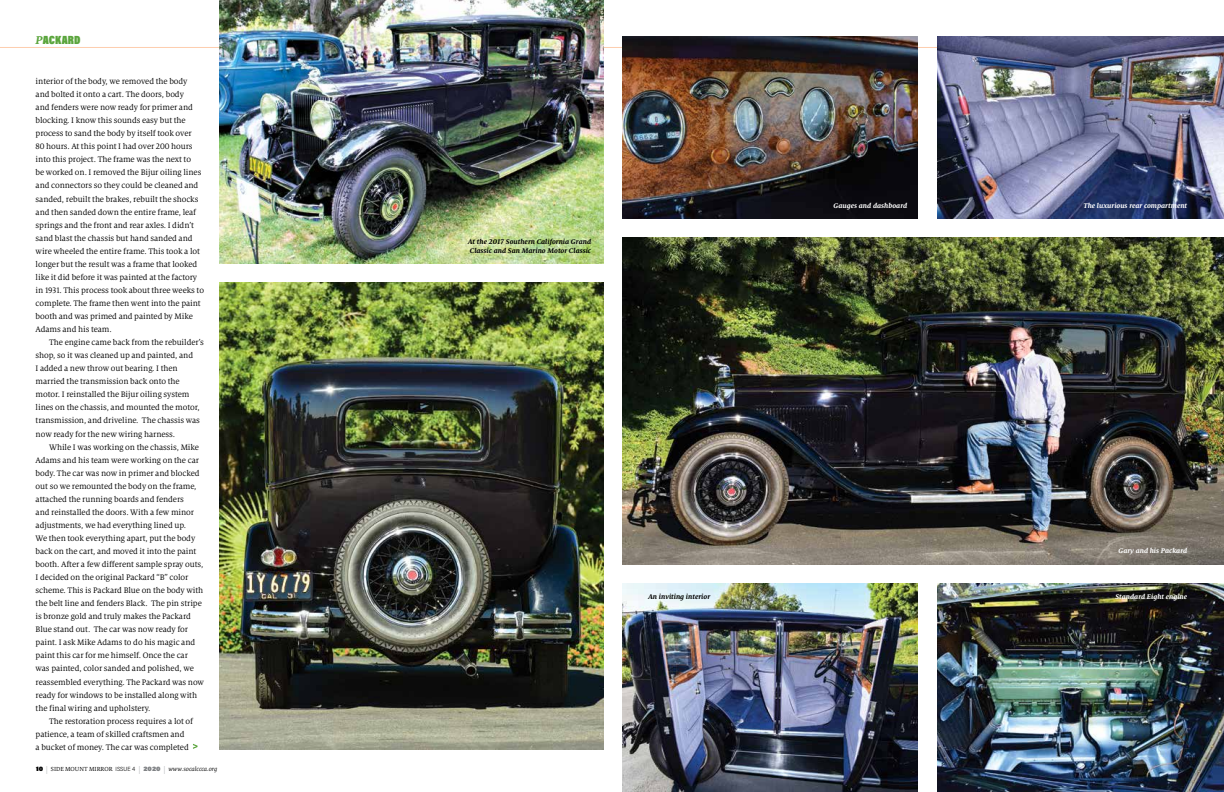
<style>
.page{position:relative;width:1224px;height:792px;background:#fff}
.page>*{position:absolute;margin:0;border:0;box-sizing:border-box;transform-origin:0 0}
.t1{font:900 12px "Acumin Pro Cond";letter-spacing:.005em;color:#5aa53c}
.t2{font:8.8px/13.1px "Milo Serif OT";letter-spacing:-.01em;color:#000}
.t3{font:italic 700 7.5px/9px "Milo Serif OT";color:#000}
.t4{font:italic 700 7.5px "Milo Serif OT";color:#fff}
.t5{font:italic 6.5px "Milo Serif OT";color:#000}
.s1{font-family:"Milo Serif OT";font-weight:700;font-style:italic;font-size:12.5px}
.s2{font-family:"Acumin Pro";font-weight:900;font-style:normal}
.s3{font-style:normal;font-size:8px;color:#a7a9ac}
.s4{font-style:normal}
.s5{font-family:"Acumin Pro Semi Cond";font-weight:300;font-style:normal;font-size:6px}
.s6{font-family:"Acumin Pro";font-weight:900;font-style:normal;color:#808285}
</style>
<div class="page">
<hr style="left:0;top:47px;width:1224px;height:1px;background:#fdceae">
<svg style="left:193px;top:744px;width:5px;height:5px"></svg>
<img style="left:220px;top:0;width:383px;height:263px">
<img style="left:220px;top:283px;width:383px;height:466px">
<img style="left:623px;top:584px;width:295px;height:208px">
<img style="left:937px;top:584px;width:287px;height:208px">
<img style="left:623px;top:36px;width:295px;height:183px">
<img style="left:937px;top:36px;width:287px;height:183px">
<img style="left:623px;top:238px;width:601px;height:326px">
<h1 class="t1" style="left:36px;top:32px;width:46px"><span class="s1">P</span>ACKARD</h1>
<p class="t2" style="left:36px;top:75px;width:170px">interior of the body, we removed the body<br>and bolted it onto a cart. The doors, body<br>and fenders were now ready for primer and blocking. I know this sounds easy but the process to sand the body by itself took over<br>80 hours. At this point I had over 200 hours into this project. The frame was the next to<br>be worked on. I removed the Bijur oiling lines and connectors so they could be cleaned and sanded, rebuilt the brakes, rebuilt the shocks and then sanded down the entire frame, leaf springs and the front and rear axles. I didn’t sand blast the chassis but hand sanded and wire wheeled the entire frame. This took a lot longer but the result was a frame that looked like it did before it was painted at the factory in 1931. This process took about three weeks to complete. The frame then went into the paint booth and was primed and painted by Mike Adams and his team.</p>
<p class="t2" style="left:36px;top:336px;width:170px;text-indent:14px">The engine came back from the rebuilder’s shop, so it was cleaned up and painted, and<br>I added a new throw out bearing. I then married the transmission back onto the motor. I reinstalled the Bijur oiling system lines on the chassis, and mounted the motor, transmission, and driveline. The chassis was now ready for the new wiring harness.</p>
<p class="t2" style="left:36px;top:440px;width:170px;text-indent:14px">While I was working on the chassis, Mike Adams and his team were working on the car body. The car was now in primer and blocked out so we remounted the body on the frame, attached the running boards and fenders<br>and reinstalled the doors. With a few minor adjustments, we had everything lined up.<br>We then took everything apart, put the body back on the cart, and moved it into the paint booth. After a few different sample spray outs, I decided on the original Packard “B” color scheme. This is Packard Blue on the body with the belt line and fenders Black. The pin stripe is bronze gold and truly makes the Packard Blue stand out. The car was now ready for paint. I ask Mike Adams to do his magic and paint this car for me himself. Once the car was painted, color sanded and polished, we reassembled everything. The Packard was now ready for windows to be installed along with the final wiring and upholstery.</p>
<p class="t2" style="left:36px;top:715px;width:159px;text-indent:14px">The restoration process requires a lot of patience, a team of skilled craftsmen and<br>a bucket of money. The car was completed</p>
<p class="t5" style="left:36px;top:765px;width:183px"><span class="s2">10</span> <span class="s3">|</span> <span class="s4">SIDE MOUNT MIRROR</span> <span class="s5">ISSUE 4</span> <span class="s3">|</span> <span class="s6">2020</span> <span class="s3">|</span> www.socalccca.org</p>
<p class="t3" style="left:468px;top:237px;width:125px">At the 2017 Southern California Grand<br>Classic and San Marino Motor Classic</p>
<p class="t4" style="left:834px;top:202px;width:75px">Gauges and dashboard</p>
<p class="t3" style="left:648px;top:592px;width:64px">An inviting interior</p>
<p class="t4" style="left:1083px;top:202px;width:105px">The luxurious rear compartment</p>
<p class="t4" style="left:1118px;top:547px;width:70px">Gary and his Packard</p>
<p class="t4" style="left:1115px;top:592px;width:73px">Standard Eight engine</p>
</div>
